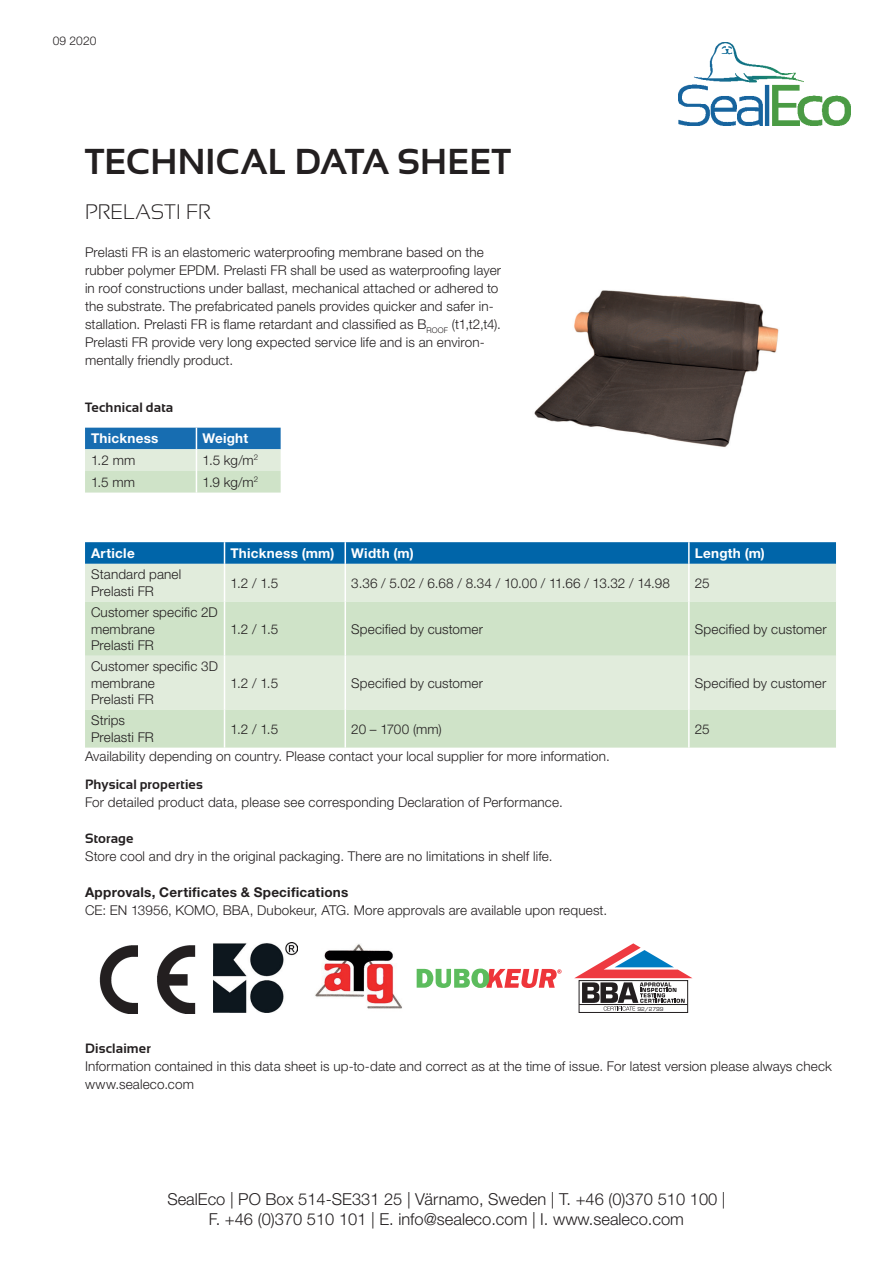
<style>
.page{position:relative;width:893px;height:1263px;background:#fff}
.page>*{position:absolute;margin:0;border:0;box-sizing:border-box;transform-origin:0 0}
.t1{font:700 36px "Sansation";letter-spacing:.005em;color:#231f20}
.t2{font:300 21px "Sansation";color:#231f20}
.t3{font:300 16.5px/19.8px "Helvetica Neue LT Std";color:#231f20;text-align:center}
.t4{font:300 13.5px/18px "Helvetica Neue LT Std";letter-spacing:.01em;color:#231f20}
.t5{font:700 13.5px "Helvetica Neue LT Std";letter-spacing:.02em;color:#fff}
.t6{font:700 13.5px "Sansation";letter-spacing:.01em;color:#231f20}
.t7{font:700 13.5px "Helvetica Neue LT Std";letter-spacing:.02em;color:#231f20}
.t8{font:300 12px "Helvetica Neue LT Std";color:#231f20}
.t9{font:5.4px "Eurostile";color:#231f20}
</style>
<div class="page">
<img style="left:534px;top:290px;width:245px;height:158px">
<img style="left:678px;top:43px;width:172px;height:83px">
<div style="left:85px;top:564px;width:751px;height:38px;background:#e1ecdc"></div>
<svg style="left:85px;top:602px;width:751px;height:146px;background:#d5e6cf"></svg>
<svg style="left:85px;top:542px;width:751px;height:22px;background:#0668aa"></svg>
<hr style="left:688px;top:542px;width:2px;height:22px;background:#fff">
<hr style="left:224px;top:564px;width:1px;height:38px;background:#fff">
<hr style="left:345px;top:564px;width:1px;height:38px;background:#fff">
<hr style="left:688px;top:564px;width:2px;height:38px;background:#fff">
<hr style="left:224px;top:602px;width:1px;height:54px;background:#fff">
<hr style="left:345px;top:602px;width:1px;height:54px;background:#fff">
<hr style="left:688px;top:602px;width:2px;height:54px;background:#fff">
<hr style="left:224px;top:656px;width:1px;height:54px;background:#fff">
<hr style="left:345px;top:656px;width:1px;height:54px;background:#fff">
<hr style="left:688px;top:656px;width:2px;height:54px;background:#fff">
<hr style="left:224px;top:710px;width:1px;height:38px;background:#fff">
<hr style="left:345px;top:710px;width:1px;height:38px;background:#fff">
<hr style="left:688px;top:710px;width:2px;height:38px;background:#fff">
<img style="left:99px;top:945px;width:97px;height:68px">
<img style="left:213px;top:943px;width:85px;height:69px">
<img style="left:315px;top:944px;width:87px;height:65px">
<svg style="left:574px;top:943px;width:118px;height:67px"></svg>
<div style="left:579px;top:980px;width:109px;height:32px;border:1px solid #231f20"></div>
<hr style="left:579px;top:1004px;width:108px;height:1px;background:#231f20">
<img style="left:489px;top:969px;width:72px;height:19px">
<img style="left:417px;top:968px;width:72px;height:20px">
<svg style="left:85px;top:428px;width:196px;height:65px;background:#9ac0c8"></svg>
<p class="t8" style="left:53px;top:34px;width:45px">09 2020</p>
<h1 class="t1" style="left:85px;top:142px;width:427px">TECHNICAL DATA SHEET</h1>
<h2 class="t2" style="left:85px;top:200px;width:127px">PRELASTI FR</h2>
<p class="t4" style="left:85px;top:243px;width:418px">Prelasti FR is an elastomeric waterproofing membrane based on the rubber polymer EPDM. Prelasti FR shall be used as waterproofing layer in roof constructions under ballast, mechanical attached or adhered to the substrate. The prefabricated panels provides quicker and safer in&shy;stallation. Prelasti FR is flame retardant and classified as B<sub>ROOF</sub> (t1,t2,t4).<br>Prelasti FR provide very long expected service life and is an environ&shy;mentally friendly product.</p>
<p class="t6" style="left:85px;top:399px;width:90px">Technical data</p>
<p class="t5" style="left:91px;top:430px;width:69px">Thickness</p>
<p class="t5" style="left:202px;top:430px;width:47px">Weight</p>
<p class="t4" style="left:91px;top:451px;width:46px">1.2 mm</p>
<p class="t4" style="left:202px;top:451px;width:57px">1.5 kg/m<sup>2</sup></p>
<p class="t4" style="left:91px;top:472px;width:46px">1.5 mm</p>
<p class="t4" style="left:202px;top:472px;width:57px">1.9 kg/m<sup>2</sup></p>
<p class="t5" style="left:91px;top:545px;width:45px">Article</p>
<p class="t5" style="left:231px;top:545px;width:185px">Thickness (mm) Width (m)</p>
<p class="t5" style="left:695px;top:545px;width:72px">Length (m)</p>
<p class="t4" style="left:91px;top:566px;width:92px;line-height:16.2px">Standard panel<br>Prelasti FR</p>
<p class="t4" style="left:231px;top:573px;width:49px">1.2 / 1.5</p>
<p class="t4" style="left:351px;top:573px;width:320px">3.36 / 5.02 / 6.68 / 8.34 / 10.00 / 11.66 / 13.32 / 14.98</p>
<p class="t4" style="left:695px;top:573px;width:16px">25</p>
<p class="t4" style="left:91px;top:604px;width:128px;line-height:16.2px">Customer specific 2D membrane<br>Prelasti FR</p>
<p class="t4" style="left:231px;top:619px;width:49px">1.2 / 1.5</p>
<p class="t4" style="left:351px;top:619px;width:133px">Specified by customer</p>
<p class="t4" style="left:695px;top:619px;width:133px">Specified by customer</p>
<p class="t4" style="left:91px;top:658px;width:128px;line-height:16.2px">Customer specific 3D membrane<br>Prelasti FR</p>
<p class="t4" style="left:231px;top:673px;width:49px">1.2 / 1.5</p>
<p class="t4" style="left:351px;top:673px;width:133px">Specified by customer</p>
<p class="t4" style="left:695px;top:673px;width:133px">Specified by customer</p>
<p class="t4" style="left:91px;top:712px;width:64px;line-height:16.2px">Strips<br>Prelasti FR</p>
<p class="t4" style="left:231px;top:719px;width:49px">1.2 / 1.5</p>
<p class="t4" style="left:351px;top:719px;width:92px">20 – 1700 (mm)</p>
<p class="t4" style="left:695px;top:719px;width:16px">25</p>
<p class="t4" style="left:85px;top:747px;width:526px">Availability depending on country. Please contact your local supplier for more information.</p>
<p class="t6" style="left:85px;top:777px;width:119px">Physical properties</p>
<p class="t4" style="left:85px;top:793px;width:479px">For detailed product data, please see corresponding Declaration of Performance.</p>
<p class="t6" style="left:85px;top:831px;width:50px">Storage</p>
<p class="t4" style="left:85px;top:847px;width:469px">Store cool and dry in the original packaging. There are no limitations in shelf life.</p>
<p class="t7" style="left:85px;top:884px;width:265px">Approvals, Certificates &amp; Specifications</p>
<p class="t4" style="left:85px;top:901px;width:524px">CE: EN 13956, KOMO, BBA, Dubokeur, ATG. More approvals are available upon request.</p>
<p class="t9" style="left:637px;top:1005px;width:28px">92/2799</p>
<p class="t6" style="left:85px;top:1041px;width:67px">Disclaimer</p>
<p class="t4" style="left:85px;top:1057px;width:748px">Information contained in this data sheet is up-to-date and correct as at the time of issue. For latest version please always check www.sealeco.com</p>
<p class="t3" style="left:167px;top:1189px;width:560px">SealEco | PO Box 514-SE331 25 | Värnamo, Sweden | T. +46 (0)370 510 100 |<br>F. +46 (0)370 510 101 | E. info@sealeco.com | I. www.sealeco.com</p>
</div>
